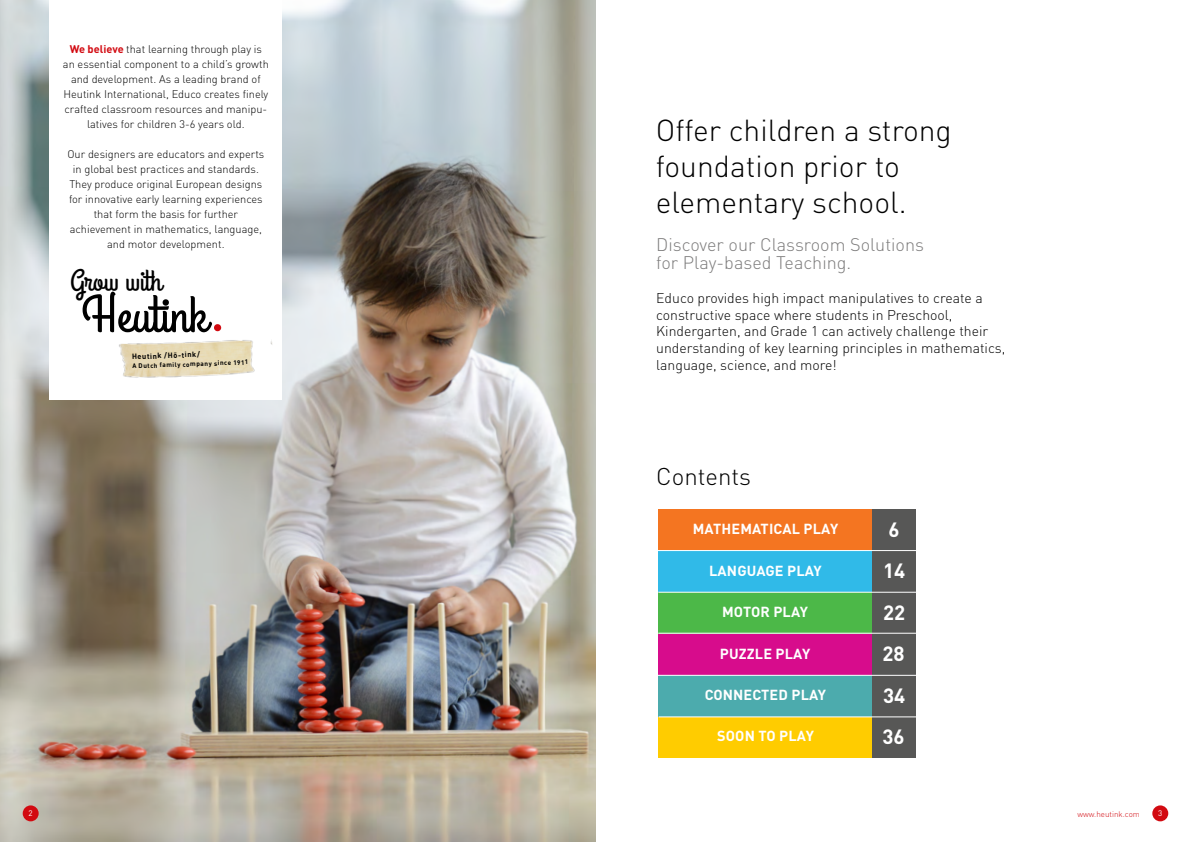
<style>
.page{position:relative;width:1191px;height:842px;background:#fff}
.page>*{position:absolute;margin:0;border:0;box-sizing:border-box;transform-origin:0 0}
.t1{font:52.3px "Grand Hotel";color:#000}
.t2{font:300 30px/36px "DIN Pro";color:#000}
.t3{font:29.7px "Grand Hotel";color:#000}
.t4{font:300 24px "DIN Pro";color:#000}
.t5{font:700 20.4px/41.4px "DIN Pro";color:#fff}
.t6{font:300 18px/18px "DIN Pro";color:#7c7b7b}
.t7{font:700 14.4px "DIN Pro";letter-spacing:.01em;color:#fff}
.t8{font:300 14px/16.8px "DIN Pro";color:#000}
.t9{font:300 11px/15px "DIN Pro";color:#000;text-align:center}
.t10{font:300 8px "DIN Pro";color:#d20a11}
.t11{font:8px "DIN Pro";color:#fff}
.t12{font:700 7.5px "DIN Pro";color:#000}
.t13{font:700 6.5px "DIN Pro";color:#000}
.s1{font-weight:700;color:#d20a11}
</style>
<div class="page">
<img style="left:0;top:0;width:595px;height:842px">
<div style="left:49px;top:0;width:232px;height:400px;background:#fff"></div>
<img style="left:119px;top:340px;width:153px;height:38px">
<svg style="left:214px;top:324px;width:7px;height:7px"></svg>
<div style="left:658px;top:509px;width:214px;height:41px;background:#f47521"></div>
<div style="left:658px;top:550px;width:214px;height:42px;background:#30bae8"></div>
<div style="left:658px;top:592px;width:214px;height:42px;background:#4cb848"></div>
<div style="left:658px;top:634px;width:214px;height:41px;background:#d70c8c"></div>
<div style="left:658px;top:675px;width:214px;height:42px;background:#4cabad"></div>
<div style="left:658px;top:717px;width:214px;height:40px;background:#fc0"></div>
<div style="left:872px;top:509px;width:43px;height:248px;background:#575756"></div>
<hr style="left:646px;top:550px;width:279px;height:1px;background:#fff">
<hr style="left:658px;top:592px;width:279px;height:1px;background:#fff">
<hr style="left:658px;top:633px;width:279px;height:1px;background:#fff">
<hr style="left:658px;top:675px;width:279px;height:1px;background:#fff">
<hr style="left:658px;top:717px;width:279px;height:1px;background:#fff">
<div style="left:23px;top:805px;width:16px;height:16px;background:#d20a11;border-radius:50%"></div>
<div style="left:1152px;top:805px;width:16px;height:16px;background:#d20a11;border-radius:50%"></div>
<p class="t9" style="left:63px;top:41px;width:207px"><span class="s1">We believe</span> that learning through play is an essential component to a child’s growth and development. As a leading brand of Heutink International, Educo creates finely crafted classroom resources and manipu&shy;latives for children 3-6 years old.</p>
<p class="t9" style="left:67px;top:146px;width:198px">Our designers are educators and experts in global best practices and standards.<br>They produce original European designs for innovative early learning experiences that form the basis for further achievement in mathematics, language, and motor development.</p>
<h3 class="t3" style="left:70px;top:262px;width:93px">Grow with</h3>
<h1 class="t1" style="left:82px;top:281px;width:127px">Heutink</h1>
<p class="t12" style="left:132px;top:351px;width:70px;rotate:-2deg">Heutink /Hō-tink/</p>
<p class="t13" style="left:132px;top:362px;width:117px;rotate:-2deg">A Dutch family company since 1911</p>
<h2 class="t2" style="left:656px;top:111px;width:297px">Offer children a strong foundation prior to elementary school.</h2>
<h3 class="t6" style="left:656px;top:235px;width:269px">Discover our Classroom Solutions for Play-based Teaching.</h3>
<p class="t8" style="left:656px;top:289px;width:351px">Educo provides high impact manipulatives to create a constructive space where students in Preschool, Kindergarten, and Grade 1 can actively challenge their understanding of key learning principles in mathematics, language, science, and more!</p>
<h3 class="t4" style="left:656px;top:460px;width:96px">Contents</h3>
<h3 class="t7" style="left:693px;top:519px;width:147px">MATHEMATICAL PLAY</h3>
<h3 class="t7" style="left:709px;top:561px;width:114px">LANGUAGE PLAY</h3>
<h3 class="t7" style="left:722px;top:602px;width:88px">MOTOR PLAY</h3>
<h3 class="t7" style="left:720px;top:643px;width:92px">PUZZLE PLAY</h3>
<h3 class="t7" style="left:705px;top:685px;width:123px">CONNECTED PLAY</h3>
<h3 class="t7" style="left:717px;top:726px;width:98px">SOON TO PLAY</h3>
<h3 class="t5" style="left:882px;top:508px;width:24px">6<br>14<br>22<br>28<br>34<br>36</h3>
<p class="t11" style="left:29px;top:808px;width:6px">2</p>
<p class="t10" style="left:1077px;top:809px;width:64px">www.heutink.com</p>
<p class="t11" style="left:1158px;top:808px;width:6px">3</p>
</div>
